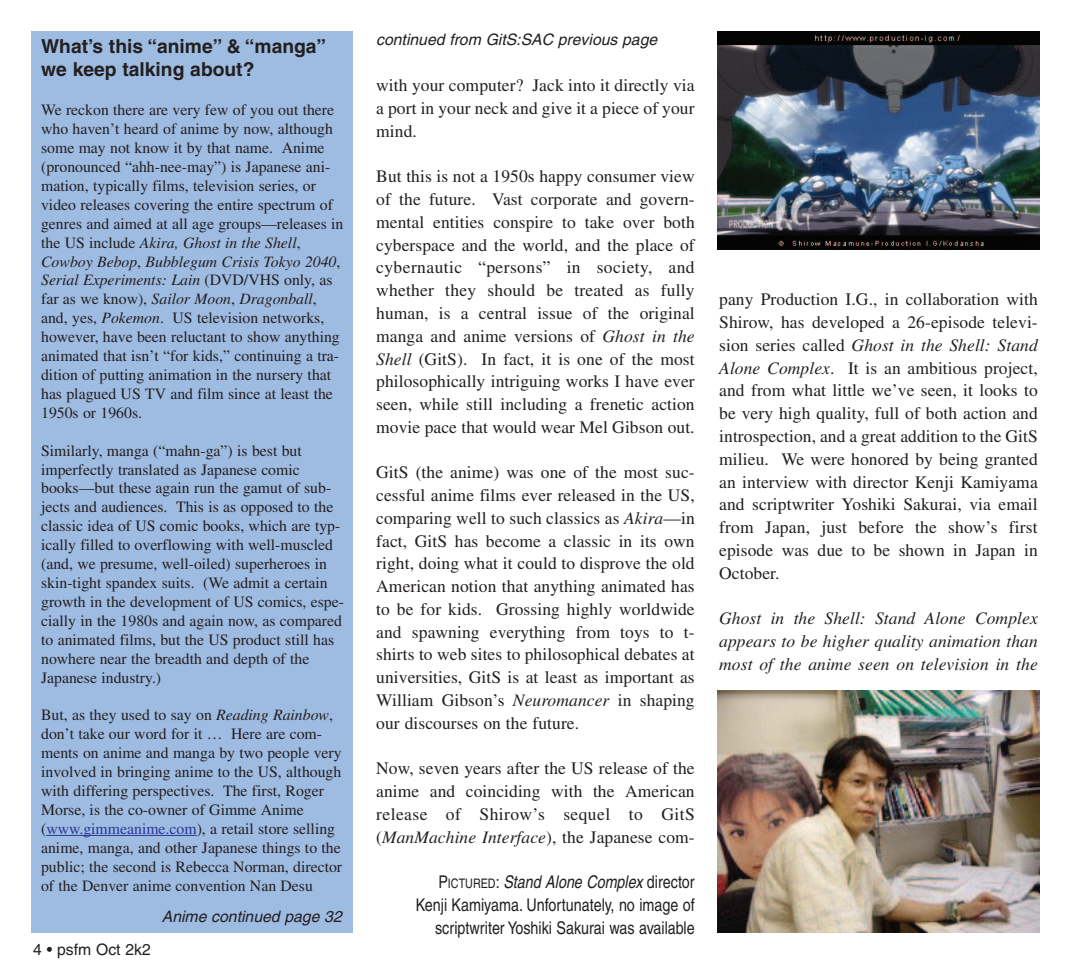
<style>
.page{position:relative;width:1071px;height:963px;background:#fff}
.page>*{position:absolute;margin:0;border:0;box-sizing:border-box;transform-origin:0 0}
.t1{font:700 19.25px/23.1px "Helvetica";color:#231f20}
.t2{font:17.5px/22.8px "Times";letter-spacing:.005em;color:#231f20;text-align:justify}
.t3{font:17.5px/22.8px "Helvetica";color:#231f20;text-align:right;scale:.82 1}
.t4{font:italic 17.5px/22.8px "Times";letter-spacing:.005em;color:#231f20;text-align:justify}
.t5{font:15.75px/18.9px "Times";color:#231f20}
.t6{font:italic 15.75px "Helvetica";color:#231f20}
.t7{font:15.75px "Helvetica";color:#231f20}
.s1{font-style:italic}
.s2{color:#293795}
.s3{font-size:13.12px}
</style>
<div class="page">
<img style="left:717px;top:691px;width:322px;height:241px">
<img style="left:718px;top:32px;width:322px;height:217px">
<div style="left:32px;top:32px;width:322px;height:900px;background:#9ebbe2"></div>
<hr style="left:46px;top:835px;width:33px;height:1px;background:#293795">
<hr style="left:79px;top:835px;width:118px;height:1px;background:#293795">
<p class="t1" style="left:41px;top:37px;width:287px">What’s this “anime” &amp; “manga” we keep talking about?</p>
<p class="t5" style="left:41px;top:102px;width:304px">We reckon there are very few of you out there who haven’t heard of anime by now, although some may not know it by that name. Anime (pronounced “ahh-nee-may”) is Japanese ani&shy;mation, typically films, television series, or video releases covering the entire spectrum of genres and aimed at all age groups—releases in the US include <span class="s1">Akira, Ghost in the Shell</span>, <span class="s1">Cowboy Bebop</span>, <span class="s1">Bubblegum Crisis Tokyo 2040</span>, <span class="s1">Serial Experiments: Lain</span> (DVD/VHS only, as far as we know), <span class="s1">Sailor Moon</span>, <span class="s1">Dragonball</span>, and, yes, <span class="s1">Pokemon</span>. US television networks, however, have been reluctant to show anything animated that isn’t “for kids,” continuing a tra&shy;dition of putting animation in the nursery that has plagued US TV and film since at least the 1950s or 1960s.</p>
<p class="t5" style="left:41px;top:442px;width:304px">Similarly, manga (“mahn-ga”) is best but imperfectly translated as Japanese comic books—but these again run the gamut of sub&shy;jects and audiences. This is as opposed to the classic idea of US comic books, which are typ&shy;ically filled to overflowing with well-muscled (and, we presume, well-oiled) superheroes in skin-tight spandex suits. (We admit a certain growth in the development of US comics, espe&shy;cially in the 1980s and again now, as compared to animated films, but the US product still has nowhere near the breadth and depth of the Japanese industry.)</p>
<p class="t5" style="left:41px;top:707px;width:303px">But, as they used to say on <span class="s1">Reading Rainbow</span>, don’t take our word for it … Here are com&shy;ments on anime and manga by two people very involved in bringing anime to the US, although with differing perspectives. The first, Roger Morse, is the co-owner of Gimme Anime (<span class="s2">www.gimmeanime.com</span>), a retail store selling anime, manga, and other Japanese things to the public; the second is Rebecca Norman, director of the Denver anime convention Nan Desu</p>
<p class="t6" style="left:162px;top:910px;width:185px">Anime continued page 32</p>
<p class="t7" style="left:33px;top:943px;width:119px">4 • psfm Oct 2k2</p>
<p class="t6" style="left:376px;top:33px;width:286px">continued from GitS:SAC previous page</p>
<p class="t2" style="left:376px;top:76px;width:320px">with your computer? Jack into it directly via a port in your neck and give it a piece of your mind.</p>
<p class="t2" style="left:376px;top:167px;width:320px">But this is not a 1950s happy consumer view of the future. Vast corporate and govern&shy;mental entities conspire to take over both cyberspace and the world, and the place of cybernautic “persons” in society, and whether they should be treated as fully human, is a central issue of the original manga and anime versions of <span class="s1">Ghost in the Shell</span> (GitS). In fact, it is one of the most philosophically intriguing works I have ever seen, while still including a frenetic action movie pace that would wear Mel Gibson out.</p>
<p class="t2" style="left:376px;top:462px;width:320px">GitS (the anime) was one of the most suc&shy;cessful anime films ever released in the US, comparing well to such classics as <span class="s1">Akira</span>—in fact, GitS has become a classic in its own right, doing what it could to disprove the old American notion that anything animated has to be for kids. Grossing highly worldwide and spawning everything from toys to t&shy;shirts to web sites to philosophical debates at universities, GitS is at least as important as William Gibson’s <span class="s1">Neuromancer</span> in shaping our discourses on the future.</p>
<p class="t2" style="left:376px;top:758px;width:320px">Now, seven years after the US release of the anime and coinciding with the American release of Shirow’s sequel to GitS (<span class="s1">ManMachine Interface</span>), the Japanese com-</p>
<p class="t3" style="left:416px;top:872px;width:342px">P<span class="s3">ICTURED</span>: <span class="s1">Stand Alone Complex</span>director<br>Kenji Kamiyama. Unfortunately, no image of scriptwriter Yoshiki Sakurai was available</p>
<p class="t2" style="left:719px;top:290px;width:320px">pany Production I.G., in collaboration with Shirow, has developed a 26-episode televi&shy;sion series called <span class="s1">Ghost in the Shell: Stand Alone Complex</span>. It is an ambitious project, and from what little we’ve seen, it looks to be very high quality, full of both action and introspection, and a great addition to the GitS milieu. We were honored by being granted an interview with director Kenji Kamiyama and scriptwriter Yoshiki Sakurai, via email from Japan, just before the show’s first episode was due to be shown in Japan in October.</p>
<p class="t4" style="left:719px;top:608px;width:320px">Ghost in the Shell: Stand Alone Complex appears to be higher quality animation than most of the anime seen on television in the</p>
</div>
